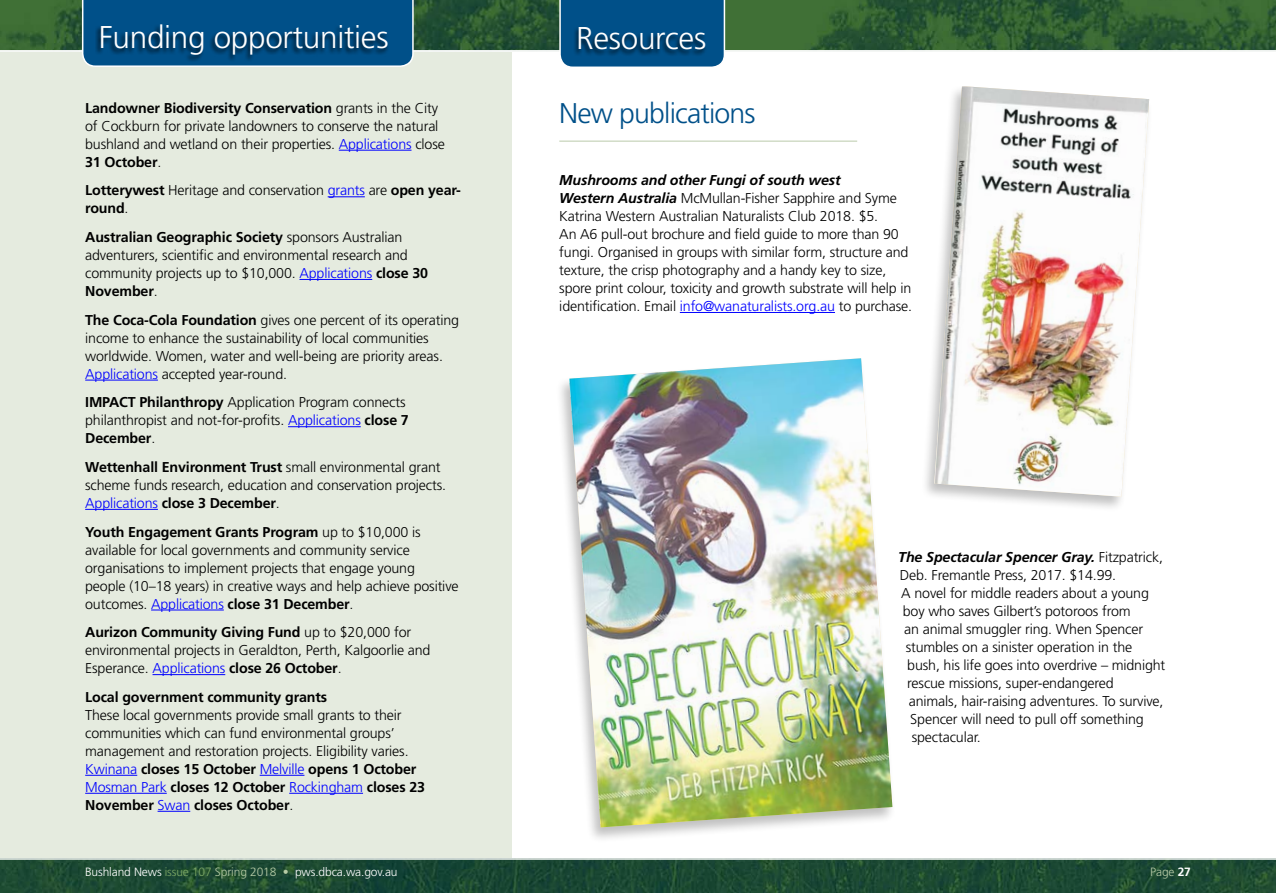
<style>
.page{position:relative;width:1276px;height:893px;background:#fff}
.page>*{position:absolute;margin:0;border:0;box-sizing:border-box;transform-origin:0 0}
.t1{font:300 31.5px "Frutiger";letter-spacing:-.01em;color:#fff}
.t2{font:300 28.5px "Frutiger";letter-spacing:-.03em;color:#005089}
.t3{font:300 14.25px/18px "Frutiger";letter-spacing:-.01em;color:#000}
.t4{font:italic 700 14.25px "Frutiger";letter-spacing:-.01em;color:#000}
.t5{font:700 14.25px "Frutiger";letter-spacing:-.01em;color:#000}
.t6{font:300 12px "Frutiger";letter-spacing:-.01em;color:#fff}
.t7{font:300 12px "Frutiger";color:#b7cba7}
.s1{font-weight:700}
.s2{color:#00f}
.s3{font-weight:700;font-style:italic}
.s4{font-weight:300;font-style:normal}
.s5{color:#7ca765}
.s6{color:#b7cba7}
.s7{font-weight:700;color:#fff}
</style>
<div class="page">
<div style="left:0;top:18px;width:512px;height:875px;background:#e5ebdf"></div>
<div style="left:555px;top:356px;width:342px;height:487px;background:#000;opacity:.25"></div>
<img style="left:569px;top:358px;width:323px;height:469px">
<hr style="left:559px;top:140px;width:298px;height:2px;background:#d1dcc6">
<hr style="left:680px;top:312px;width:155px;height:1px;background:#00f">
<hr style="left:339px;top:150px;width:72px;height:1px;background:#00f">
<hr style="left:328px;top:196px;width:37px;height:1px;background:#00f">
<hr style="left:299px;top:279px;width:73px;height:1px;background:#00f">
<hr style="left:85px;top:380px;width:73px;height:1px;background:#00f">
<hr style="left:288px;top:426px;width:73px;height:1px;background:#00f">
<hr style="left:85px;top:509px;width:73px;height:1px;background:#00f">
<hr style="left:151px;top:610px;width:73px;height:1px;background:#00f">
<hr style="left:152px;top:674px;width:73px;height:1px;background:#00f">
<hr style="left:85px;top:775px;width:52px;height:1px;background:#00f">
<hr style="left:260px;top:775px;width:44px;height:1px;background:#00f">
<hr style="left:85px;top:793px;width:82px;height:1px;background:#00f">
<hr style="left:289px;top:793px;width:74px;height:1px;background:#00f">
<hr style="left:158px;top:811px;width:32px;height:1px;background:#00f">
<img style="left:0;top:860px;width:1276px;height:33px">
<hr style="left:0;top:858px;width:1276px;height:2px;background:#fff">
<img style="left:0;top:0;width:1276px;height:50px">
<hr style="left:0;top:50px;width:1276px;height:2px;background:#fff">
<svg style="left:558px;top:0;width:168px;height:67px;background:#0d598d"></svg>
<div style="left:573px;top:26px;width:134px;height:30px;background:#000;opacity:.75"></div>
<div style="left:920px;top:84px;width:233px;height:429px;background:#000;opacity:.25"></div>
<img style="left:934px;top:86px;width:215px;height:411px">
<svg style="left:81px;top:0;width:333px;height:67px;background:#115c90"></svg>
<div style="left:95px;top:24px;width:294px;height:38px;background:#000;opacity:.75"></div>
<h1 class="t1" style="left:99px;top:19px;width:291px">Funding opportunities</h1>
<h1 class="t1" style="left:576px;top:20px;width:131px">Resources</h1>
<p class="t3" style="left:85px;top:99px;width:361px"><span class="s1">Landowner Biodiversity Conservation</span> grants in the City of Cockburn for private landowners to conserve the natural bushland and wetland on their properties. <span class="s2">Applications</span> close <span class="s1">31 October</span>.</p>
<p class="t3" style="left:85px;top:182px;width:377px"><span class="s1">Lotterywest</span> Heritage and conservation <span class="s2">grants</span> are <span class="s1">open year&shy;round</span>.</p>
<p class="t3" style="left:85px;top:228px;width:344px"><span class="s1">Australian Geographic Society</span> sponsors Australian adventurers, scientific and environmental research and community projects up to $10,000. <span class="s2">Applications</span> <span class="s1">close 30<br>November</span>.</p>
<p class="t3" style="left:85px;top:311px;width:375px"><span class="s1">The Coca-Cola Foundation</span> gives one percent of its operating income to enhance the sustainability of local communities worldwide. Women, water and well-being are priority areas.<br><span class="s2">Applications</span> accepted year-round.</p>
<p class="t3" style="left:85px;top:394px;width:325px"><span class="s1">IMPACT Philanthropy</span> Application Program connects philanthropist and not-for-profits. <span class="s2">Applications</span> <span class="s1">close 7<br>December</span>.</p>
<p class="t3" style="left:85px;top:458px;width:362px"><span class="s1">Wettenhall Environment Trust</span> small environmental grant scheme funds research, education and conservation projects.<br><span class="s2">Applications</span> <span class="s1">close 3 December</span>.</p>
<p class="t3" style="left:85px;top:523px;width:375px"><span class="s1">Youth Engagement Grants Program</span> up to $10,000 is available for local governments and community service organisations to implement projects that engage young people (10–18 years) in creative ways and help achieve positive outcomes. <span class="s2">Applications</span> <span class="s1">close 31 December</span>.</p>
<p class="t3" style="left:85px;top:623px;width:347px"><span class="s1">Aurizon Community Giving Fund</span> up to $20,000 for environmental projects in Geraldton, Perth, Kalgoorlie and<br>Esperance. <span class="s2">Applications</span> <span class="s1">close 26 October</span>.</p>
<p class="t5" style="left:85px;top:688px;width:243px">Local government community grants</p>
<p class="t3" style="left:85px;top:706px;width:341px">These local governments provide small grants to their communities which can fund environmental groups’ management and restoration projects. Eligibility varies.<br><span class="s2">Kwinana</span> <span class="s1">closes 15 October</span> <span class="s2">Melville</span> <span class="s1">opens 1 October </span><span class="s2">Mosman Park</span> <span class="s1">closes 12 October</span> <span class="s2">Rockingham</span> <span class="s1">closes 23<br>November</span> <span class="s2">Swan</span> <span class="s1">closes October</span>.</p>
<h2 class="t2" style="left:559px;top:97px;width:198px">New publications</h2>
<p class="t3" style="left:559px;top:171px;width:354px"><span class="s3">Mushrooms and other Fungi of south west<br>Western Australia</span> McMullan-Fisher Sapphire and Syme Katrina Western Australian Naturalists Club 2018. $5.<br>An A6 pull-out brochure and field guide to more than 90 fungi. Organised in groups with similar form, structure and texture, the crisp photography and a handy key to size, spore print colour, toxicity and growth substrate will help in identification. Email <span class="s2">info@wanaturalists.org.au</span> to purchase.</p>
<p class="t4" style="left:898px;top:549px;width:266px">The Spectacular Spencer Gray. <span class="s4">Fitzpatrick,</span></p>
<p class="t3" style="left:900px;top:566px;width:218px">Deb. Fremantle Press, 2017. $14.99.</p>
<p class="t3" style="left:901px;top:584px;width:249px">A novel for middle readers about a young</p>
<p class="t3" style="left:902px;top:602px;width:229px">boy who saves Gilbert’s potoroos from</p>
<p class="t3" style="left:904px;top:620px;width:240px">an animal smuggler ring. When Spencer</p>
<p class="t3" style="left:905px;top:638px;width:228px">stumbles on a sinister operation in the</p>
<p class="t3" style="left:907px;top:656px;width:260px">bush, his life goes into overdrive – midnight</p>
<p class="t3" style="left:907px;top:674px;width:208px">rescue missions, super-endangered</p>
<p class="t3" style="left:908px;top:692px;width:256px">animals, hair-raising adventures. To survive,</p>
<p class="t3" style="left:910px;top:710px;width:235px">Spencer will need to pull off something</p>
<p class="t3" style="left:911px;top:728px;width:71px">spectacular.</p>
<p class="t6" style="left:85px;top:865px;width:314px">Bushland News <span class="s5">issue 107</span> <span class="s6">Spring 2018 •</span> pws.dbca.wa.gov.au</p>
<p class="t7" style="left:1150px;top:865px;width:42px">Page <span class="s7">27</span></p>
</div>
